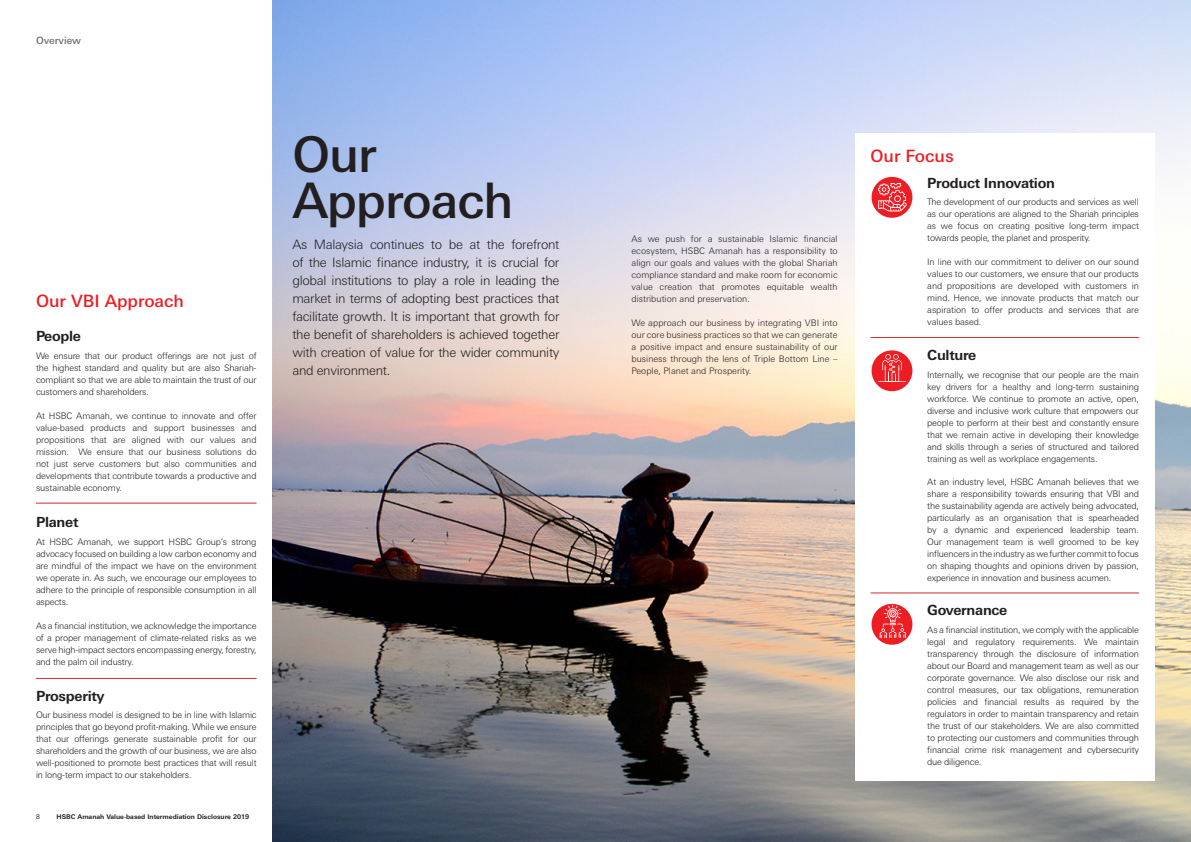
<style>
.page{position:relative;width:1191px;height:842px;background:#fff}
.page>*{position:absolute;margin:0;border:0;box-sizing:border-box;transform-origin:0 0}
.t1{font:500 49px "Univers Nextfor HSBC";letter-spacing:-.02em;color:#231f20}
.Subheader{font:500 17px "Univers Nextfor HSBC";color:#ee1d23}
.copy_titles{font:700 14px "Univers Nextfor HSBC";letter-spacing:-.02em;color:#231f20}
.Subheader-2{font:300 13px/18px "Univers Nextfor HSBC";letter-spacing:-.025em;color:#231f20;text-align:justify}
.t2{font:500 10px "Univers Nextfor HSBC";color:#6c6d70}
.body_copy{font:300 9px/12px "Univers Nextfor HSBC";letter-spacing:-.02em;color:#231f20;text-align:justify}
.t3{font:700 6.5px "Univers Nextfor HSBC";color:#231f20}
.t4{font:6.5px "Univers Nextfor HSBC";color:#231f20}
</style>
<div class="page">
<img style="left:272px;top:0;width:919px;height:842px">
<div style="left:855px;top:134px;width:300px;height:647px;background:#fff"></div>
<div style="left:871px;top:177px;width:41px;height:41px;background:#ee1d23;border-radius:50%"></div>
<svg style="left:878px;top:183px;width:28px;height:28px"></svg>
<div style="left:871px;top:350px;width:41px;height:41px;background:#ee1d23;border-radius:50%"></div>
<svg style="left:878px;top:354px;width:28px;height:28px"></svg>
<div style="left:871px;top:604px;width:41px;height:41px;background:#ee1d23;border-radius:50%"></div>
<svg style="left:879px;top:605px;width:26px;height:33px"></svg>
<hr style="left:36px;top:503px;width:221px;height:1px;background:#d9292e">
<hr style="left:870px;top:337px;width:269px;height:1px;background:#d9292e">
<hr style="left:870px;top:593px;width:269px;height:1px;background:#d9292e">
<hr style="left:36px;top:678px;width:221px;height:1px;background:#d9292e">
<p class="t2" style="left:36px;top:33px;width:47px">Overview</p>
<p class="Subheader" style="left:36px;top:289px;width:149px">Our VBI Approach</p>
<p class="copy_titles" style="left:36px;top:326px;width:46px">People</p>
<p class="body_copy" style="left:36px;top:349px;width:222px">We ensure that our product offerings are not just of the highest standard and quality but are also Shariah&shy;compliant so that we are able to maintain the trust of our customers and shareholders.</p>
<p class="body_copy" style="left:36px;top:409px;width:222px">At HSBC Amanah, we continue to innovate and offer value-based products and support businesses and propositions that are aligned with our values and mission. We ensure that our business solutions do not just serve customers but also communities and developments that contribute towards a productive and sustainable economy.</p>
<p class="copy_titles" style="left:36px;top:512px;width:44px">Planet</p>
<p class="body_copy" style="left:36px;top:535px;width:222px">At HSBC Amanah, we support HSBC Group’s strong advocacy focused on building a low carbon economy and are mindful of the impact we have on the environment we operate in. As such, we encourage our employees to adhere to the principle of responsible consumption in all aspects.</p>
<p class="body_copy" style="left:36px;top:619px;width:222px">As a financial institution, we acknowledge the importance of a proper management of climate-related risks as we serve high-impact sectors encompassing energy, forestry, and the palm oil industry.</p>
<p class="copy_titles" style="left:36px;top:686px;width:70px">Prosperity</p>
<p class="body_copy" style="left:36px;top:708px;width:222px">Our business model is designed to be in line with Islamic principles that go beyond profit-making. While we ensure that our offerings generate sustainable profit for our shareholders and the growth of our business, we are also well-positioned to promote best practices that will result in long-term impact to our stakeholders.</p>
<p class="t4" style="left:36px;top:812px;width:5px">8</p>
<p class="t3" style="left:57px;top:812px;width:194px">HSBC Amanah Value-based Intermediation Disclosure 2019</p>
<p class="t1" style="left:292px;top:120px;width:86px">Our</p>
<p class="t1" style="left:292px;top:166px;width:223px">Approach</p>
<p class="Subheader-2" style="left:292px;top:234px;width:269px">As Malaysia continues to be at the forefront of the Islamic finance industry, it is crucial for global institutions to play a role in leading the market in terms of adopting best practices that facilitate growth. It is important that growth for the benefit of shareholders is achieved together with creation of value for the wider community and environment.</p>
<p class="body_copy" style="left:631px;top:232px;width:208px">As we push for a sustainable Islamic financial ecosystem, HSBC Amanah has a responsibility to align our goals and values with the global Shariah compliance standard and make room for economic value creation that promotes equitable wealth distribution and preservation.</p>
<p class="body_copy" style="left:631px;top:316px;width:208px">We approach our business by integrating VBI into our core business practices so that we can generate a positive impact and ensure sustainability of our business through the lens of Triple Bottom Line – People, Planet and Prosperity.</p>
<p class="Subheader" style="left:870px;top:144px;width:85px">Our Focus</p>
<p class="copy_titles" style="left:927px;top:173px;width:129px">Product Innovation</p>
<p class="body_copy" style="left:927px;top:195px;width:213px">The development of our products and services as well as our operations are aligned to the Shariah principles as we focus on creating positive long-term impact towards people, the planet and prosperity.</p>
<p class="body_copy" style="left:927px;top:255px;width:213px">In line with our commitment to deliver on our sound values to our customers, we ensure that our products and propositions are developed with customers in mind. Hence, we innovate products that match our aspiration to offer products and services that are values based.</p>
<p class="copy_titles" style="left:927px;top:345px;width:51px">Culture</p>
<p class="body_copy" style="left:927px;top:368px;width:213px">Internally, we recognise that our people are the main key drivers for a healthy and long-term sustaining workforce. We continue to promote an active, open, diverse and inclusive work culture that empowers our people to perform at their best and constantly ensure that we remain active in developing their knowledge and skills through a series of structured and tailored training as well as workplace engagements.</p>
<p class="body_copy" style="left:927px;top:475px;width:213px">At an industry level, HSBC Amanah believes that we share a responsibility towards ensuring that VBI and the sustainability agenda are actively being advocated, particularly as an organisation that is spearheaded by a dynamic and experienced leadership team.<br>Our management team is well groomed to be key influencers in the industry as we further commit to focus on shaping thoughts and opinions driven by passion, experience in innovation and business acumen.</p>
<p class="copy_titles" style="left:927px;top:600px;width:82px">Governance</p>
<p class="body_copy" style="left:927px;top:623px;width:213px">As a financial institution, we comply with the applicable legal and regulatory requirements. We maintain transparency through the disclosure of information about our Board and management team as well as our corporate governance. We also disclose our risk and control measures, our tax obligations, remuneration policies and financial results as required by the regulators in order to maintain transparency and retain the trust of our stakeholders. We are also committed to protecting our customers and communities through financial crime risk management and cybersecurity due diligence.</p>
</div>
